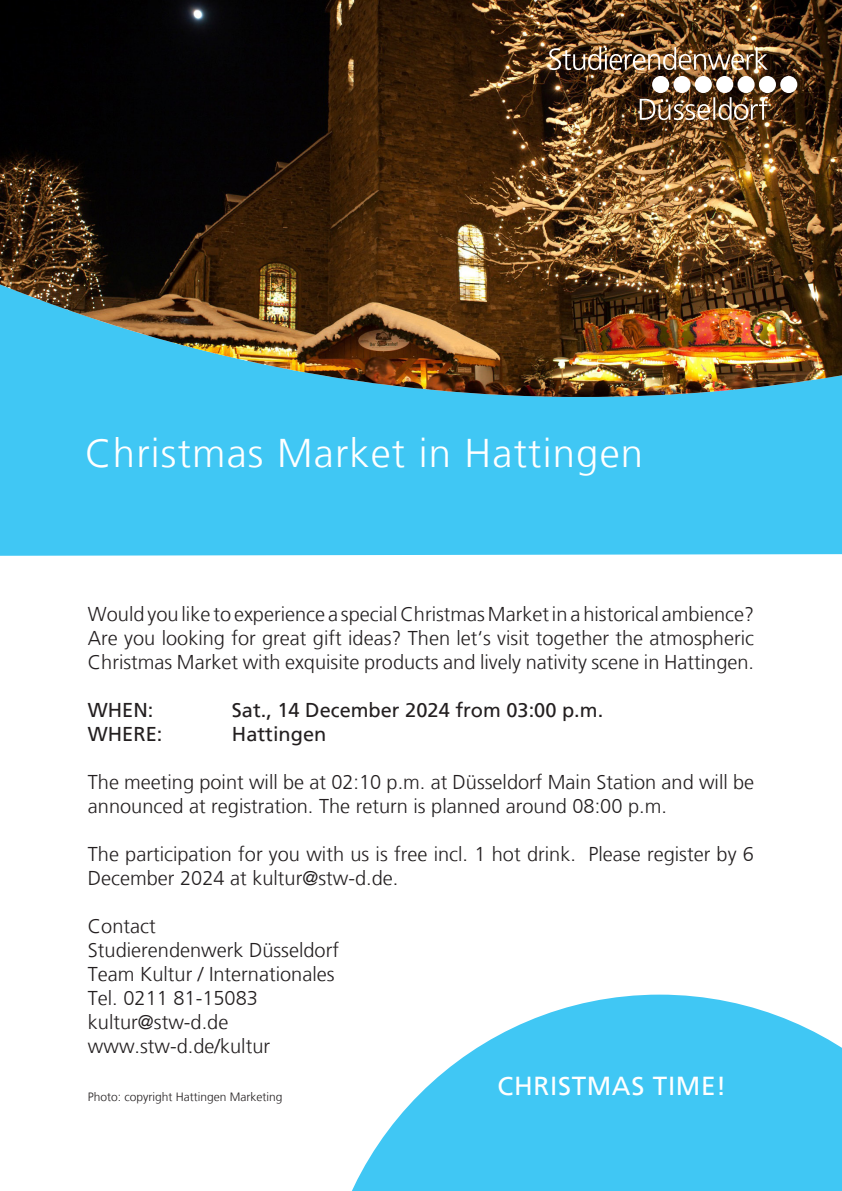
<style>
.page{position:relative;width:842px;height:1191px;background:#fff}
.page>*{position:absolute;margin:0;border:0;box-sizing:border-box;transform-origin:0 0}
.t1{font:300 40px "Frutiger LT";letter-spacing:.03em;color:#fff}
.t2{font:26px "Frutiger LT";letter-spacing:.025em;color:#fff}
.t3{font:300 20px/24px "Frutiger LT";color:#231f20}
.t4{font:20px "Frutiger LT";color:#231f20}
.t5{font:300 12px "Frutiger LT";color:#231f20}
</style>
<div class="page">
<svg style="left:352px;top:994px;width:490px;height:197px;fill:#40c7f4"></svg>
<div style="left:0;top:397px;width:842px;height:159px;background:#40c7f4"></div>
<img style="left:0;top:0;width:842px;height:397px">
<img style="left:640px;top:76px;width:157px;height:44px">
<img style="left:549px;top:47px;width:219px;height:23px">
<p class="t1" style="left:85px;top:430px;width:560px">Christmas Market in Hattingen</p>
<p class="t3" style="left:88px;top:602px;width:668px;text-align:justify">Would you like to experience a special Christmas Market in a historical ambience?<br>Are you looking for great gift ideas? Then let‘s visit together the atmospheric Christmas Market with exquisite products and lively nativity scene in Hattingen.</p>
<p class="t4" style="left:88px;top:698px;width:67px">WHEN:</p>
<p class="t4" style="left:232px;top:698px;width:373px">Sat., 14 December 2024 from 03:00 p.m.</p>
<p class="t4" style="left:88px;top:722px;width:76px">WHERE:</p>
<p class="t4" style="left:232px;top:722px;width:96px">Hattingen</p>
<p class="t3" style="left:88px;top:770px;width:668px">The meeting point will be at 02:10 p.m. at Düsseldorf Main Station and will be announced at registration. The return is planned around 08:00 p.m.</p>
<p class="t3" style="left:88px;top:842px;width:668px">The participation for you with us is free incl. 1 hot drink. Please register by 6<br>December 2024 at kultur@stw-d.de.</p>
<p class="t3" style="left:88px;top:914px;width:69px">Contact</p>
<p class="t3" style="left:88px;top:938px;width:253px">Studierendenwerk Düsseldorf</p>
<p class="t3" style="left:88px;top:962px;width:248px">Team Kultur / Internationales</p>
<p class="t3" style="left:88px;top:986px;width:172px">Tel. 0211 81-15083</p>
<p class="t3" style="left:88px;top:1010px;width:142px">kultur@stw-d.de</p>
<p class="t3" style="left:88px;top:1034px;width:184px">www.stw-d.de/kultur</p>
<p class="t5" style="left:88px;top:1090px;width:196px">Photo: copyright Hattingen Marketing</p>
<p class="t2" style="left:498px;top:1071px;width:230px">CHRISTMAS TIME!</p>
</div>
